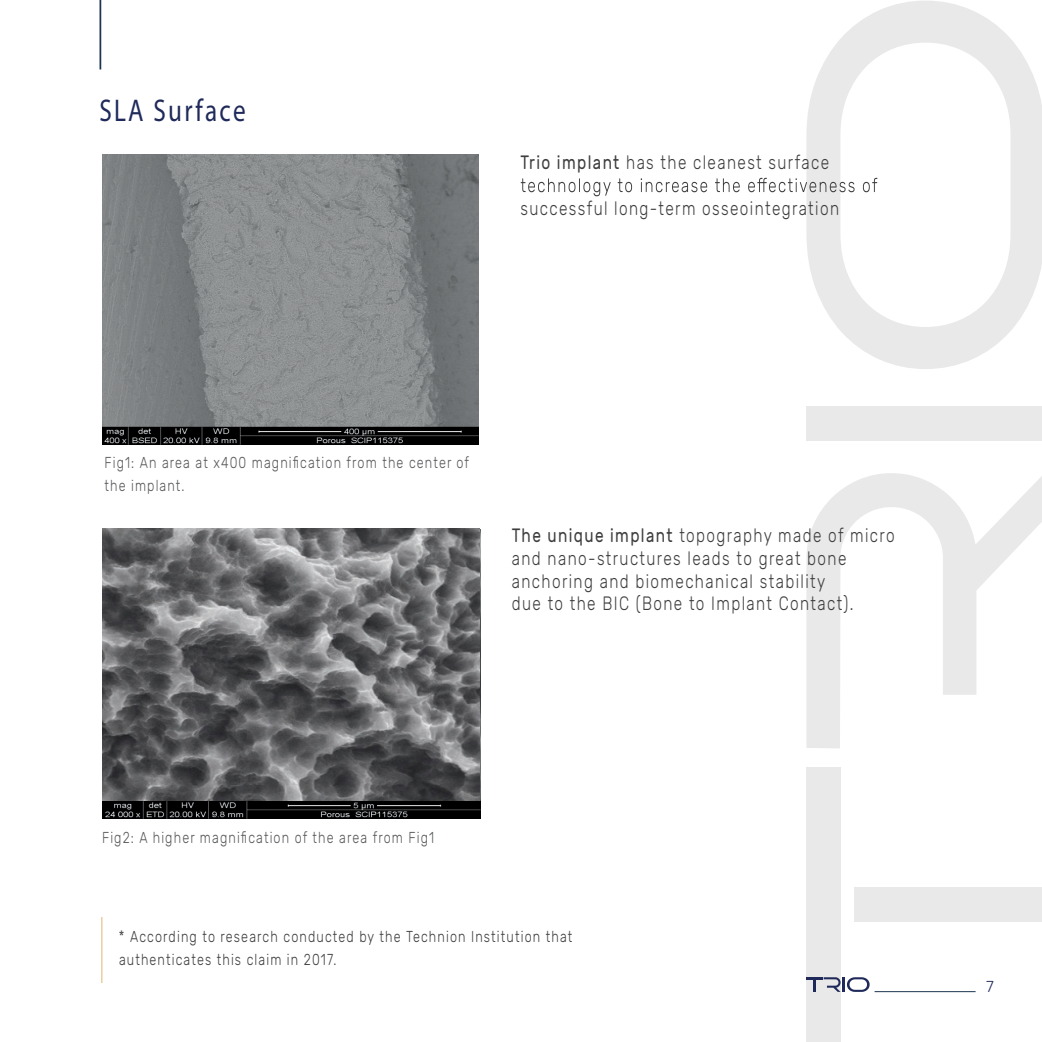
<style>
.page{position:relative;width:1042px;height:1042px;background:#fff}
.page>*{position:absolute;margin:0;border:0;box-sizing:border-box;transform-origin:0 0}
.t1{font:31.5px "Myriad Hebrew";letter-spacing:.09em;color:#1f2a5a;scale:.8 1}
.t2{font:300 19.25px/22.8px "Rubik";letter-spacing:.09em;color:#3e3e3f;scale:.8 1}
.t3{font:300 15.75px/22.8px "Rubik";letter-spacing:.09em;color:#57585a;scale:.8 1}
.t4{font:300 15.75px/22.8px "Rubik";letter-spacing:.09em;color:#3e3e3f;scale:.8 1}
.t5{font:300 15.75px "Rubik";color:#1f2a5a}
.s1{font-weight:400}
</style>
<div class="page">
<svg style="left:806px;top:473px;width:236px;height:275px"></svg>
<div style="left:806px;top:407px;width:236px;height:34px;background:#e9e9e9"></div>
<svg style="left:806px;top:1px;width:236px;height:368px"></svg>
<div style="left:806px;top:767px;width:34px;height:274px;background:#e9e9e9"></div>
<div style="left:854px;top:887px;width:188px;height:34px;background:#e9e9e9"></div>
<svg style="left:521px;top:178px;width:356px;height:18px"></svg>
<hr style="left:874px;top:991px;width:101px;height:1px;background:#1b3651">
<svg style="left:806px;top:977px;width:63px;height:15px"></svg>
<hr style="left:99px;top:0;width:2px;height:69px;background:#1b3651">
<hr style="left:101px;top:917px;width:1px;height:66px;background:#e4c795">
<img style="left:102px;top:154px;width:377px;height:290px">
<img style="left:102px;top:529px;width:378px;height:290px">
<img style="left:102px;top:529px;width:377px;height:271px">
<h1 class="t1" style="left:99px;top:93px;width:184px">SLA Surface</h1>
<p class="t2" style="left:520px;top:152px;width:387px"><span class="s1">Trio implant</span> has the cleanest surface</p>
<p class="t2" style="left:520px;top:197px;width:400px">successful long-term osseointegration</p>
<p class="t3" style="left:104px;top:451px;width:457px">Fig1: An area at x400 magnification from the center of the implant.</p>
<p class="t2" style="left:512px;top:524px;width:480px"><span class="s1">The unique implant</span> topography made of micro and nano-structures leads to great bone anchoring and biomechanical stability<br>due to the BIC (Bone to Implant Contact).</p>
<p class="t3" style="left:102px;top:827px;width:417px">Fig2: A higher magnification of the area from Fig1</p>
<p class="t4" style="left:119px;top:926px;width:568px">* According to research conducted by the Technion Institution that authenticates this claim in 2017.</p>
<p class="t5" style="left:986px;top:978px;width:9px">7</p>
</div>
